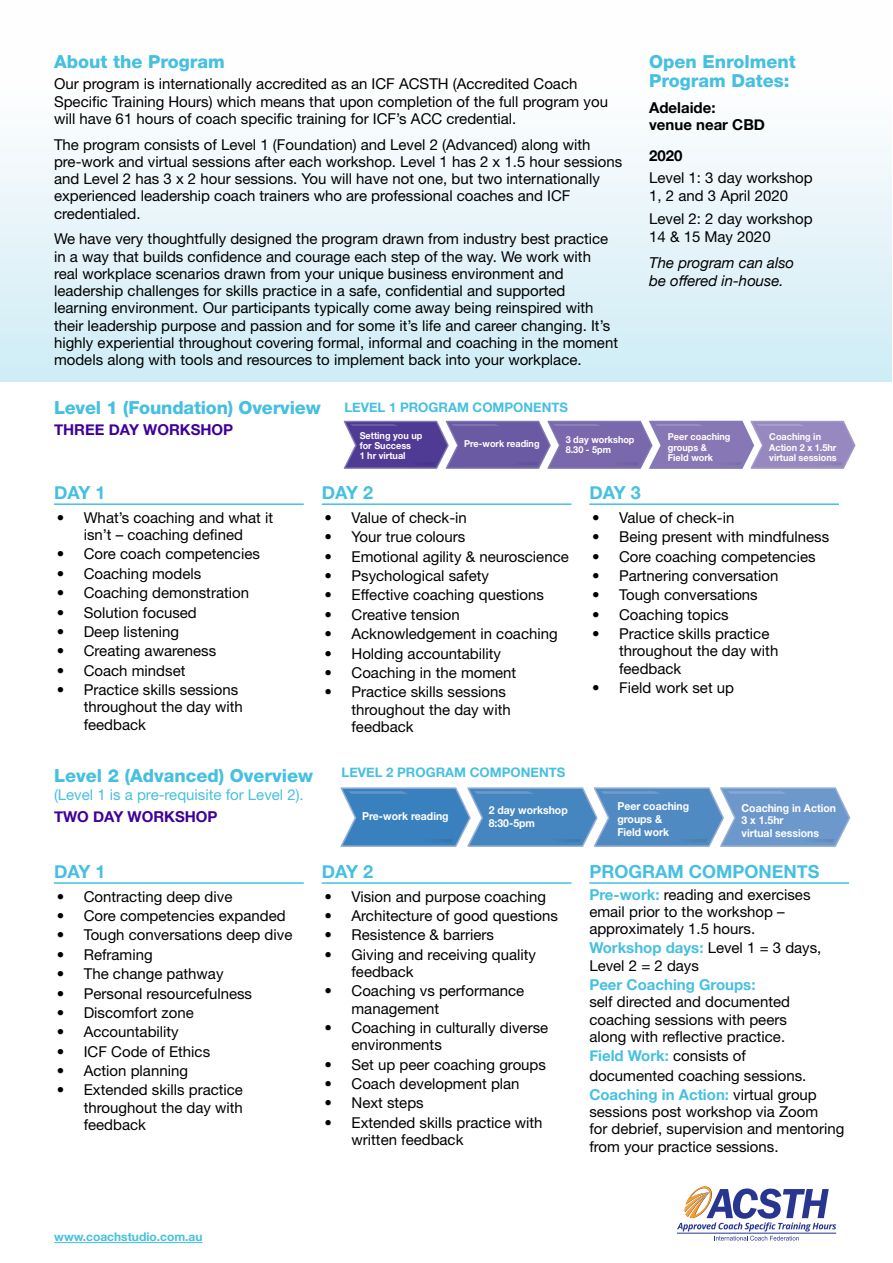
<style>
.page{position:relative;width:893px;height:1263px;background:#fff}
.page>*{position:absolute;margin:0;border:0;box-sizing:border-box;transform-origin:0 0}
.t1{font:800 18px/19.5px "Helvetica Neue";color:#46c0e0}
.t2{font:700 18px "Helvetica Neue";color:#46c0e0}
.t3{font:15px/17.2px "Helvetica Neue";color:#000}
.t4{font:italic 15px/18px "Helvetica Neue";color:#000}
.t5{font:15px "Helvetica Neue";color:#46c0e0}
.t6{font:700 15px "Helvetica Neue";color:#3f0099}
.t7{font:700 15px/17.2px "Helvetica Neue";color:#000}
.t8{font:700 15px "Helvetica Neue";color:#46c0e0}
.t9{font:700 13.2px "Helvetica Neue";color:#46c0e0}
.t10{font:700 12px "Helvetica Neue";color:#46c0e0}
.t11{font:700 10.95px/12.9px "Helvetica Neue";color:#fff;scale:.95 1}
.t12{font:700 9.6px/10.4px "Helvetica Neue";color:#fff;scale:.95 1}
.s1{font-weight:700;color:#46c0e0}
</style>
<div class="page">
<div style="left:0;top:0;width:892px;height:381px;background:linear-gradient(to bottom,#fff,#d1ecf5)"></div>
<svg style="left:344px;top:421px;width:511px;height:48px;background:#8475b3"></svg>
<hr style="left:54px;top:503px;width:250px;height:2px;background:#46c0e0">
<hr style="left:322px;top:503px;width:249px;height:2px;background:#46c0e0">
<hr style="left:589px;top:503px;width:250px;height:2px;background:#46c0e0">
<hr style="left:589px;top:882px;width:260px;height:2px;background:#46c0e0">
<hr style="left:54px;top:882px;width:250px;height:2px;background:#46c0e0">
<hr style="left:322px;top:882px;width:249px;height:2px;background:#46c0e0">
<hr style="left:54px;top:1242px;width:149px;height:1px;background:#46c0e0">
<svg style="left:340px;top:787px;width:510px;height:60px;background:#6498ca"></svg>
<svg style="left:677px;top:1186px;width:159px;height:54px"></svg>
<p class="t1" style="left:54px;top:52px;width:172px">About the Program</p>
<p class="t3" style="left:54px;top:75px;width:556px">Our program is internationally accredited as an ICF ACSTH (Accredited Coach<br>Specific Training Hours) which means that upon completion of the full program you will have 61 hours of coach specific training for ICF’s ACC credential.</p>
<p class="t3" style="left:54px;top:135px;width:570px">The program consists of Level 1 (Foundation) and Level 2 (Advanced) along with pre-work and virtual sessions after each workshop. Level 1 has 2 x 1.5 hour sessions and Level 2 has 3 x 2 hour sessions. You will have not one, but two internationally experienced leadership coach trainers who are professional coaches and ICF credentialed.</p>
<p class="t3" style="left:54px;top:230px;width:566px">We have very thoughtfully designed the program drawn from industry best practice in a way that builds confidence and courage each step of the way. We work with real workplace scenarios drawn from your unique business environment and leadership challenges for skills practice in a safe, confidential and supported learning environment. Our participants typically come away being reinspired with their leadership purpose and passion and for some it’s life and career changing. It’s highly experiential throughout covering formal, informal and coaching in the moment models along with tools and resources to implement back into your workplace.</p>
<p class="t1" style="left:649px;top:52px;width:148px">Open Enrolment<br>Program Dates:</p>
<p class="t7" style="left:649px;top:99px;width:117px">Adelaide:<br>venue near CBD</p>
<p class="t7" style="left:649px;top:147px;width:35px">2020</p>
<p class="t3" style="left:649px;top:169px;width:165px;line-height:18px">Level 1: 3 day workshop<br>1, 2 and 3 April 2020</p>
<p class="t3" style="left:649px;top:209px;width:165px;line-height:18px">Level 2: 2 day workshop<br>14 &amp; 15 May 2020</p>
<p class="t4" style="left:649px;top:255px;width:147px">The program can also be offered in-house.</p>
<p class="t1" style="left:54px;top:397px;width:268px">Level 1 (Foundation) Overview</p>
<p class="t6" style="left:54px;top:418px;width:181px">THREE DAY WORKSHOP</p>
<p class="t9" style="left:344px;top:396px;width:225px">LEVEL 1 PROGRAM COMPONENTS</p>
<p class="t12" style="left:360px;top:430px;width:67px">Setting you up for Success<br>1 hr virtual</p>
<p class="t12" style="left:464px;top:439px;width:81px">Pre-work reading</p>
<p class="t12" style="left:566px;top:435px;width:74px">3 day workshop<br>8.30 - 5pm</p>
<p class="t12" style="left:668px;top:432px;width:67px">Peer coaching groups &amp;<br>Field work</p>
<p class="t12" style="left:769px;top:432px;width:73px">Coaching in<br>Action 2 x 1.5hr virtual sessions</p>
<p class="t2" style="left:54px;top:479px;width:53px">DAY 1</p>
<p class="t3" style="left:57px;top:509px;width:218px;text-align:center">• What’s coaching and what it isn’t – coaching defined</p>
<p class="t3" style="left:57px;top:545px;width:205px">• Core coach competencies</p>
<p class="t3" style="left:57px;top:565px;width:146px">• Coaching models</p>
<p class="t3" style="left:57px;top:584px;width:194px">• Coaching demonstration</p>
<p class="t3" style="left:57px;top:603px;width:142px">• Solution focused</p>
<p class="t3" style="left:57px;top:623px;width:124px">• Deep listening</p>
<p class="t3" style="left:57px;top:642px;width:161px">• Creating awareness</p>
<p class="t3" style="left:57px;top:662px;width:130px">• Coach mindset</p>
<p class="t3" style="left:84px;top:681px;width:161px;text-indent:-27px">• Practice skills sessions throughout the day with feedback</p>
<p class="t2" style="left:322px;top:479px;width:53px">DAY 2</p>
<p class="t3" style="left:324px;top:509px;width:144px">• Value of check-in</p>
<p class="t3" style="left:324px;top:528px;width:142px">• Your true colours</p>
<p class="t3" style="left:324px;top:547px;width:246px">• Emotional agility &amp; neuroscience</p>
<p class="t3" style="left:324px;top:567px;width:166px">• Psychological safety</p>
<p class="t3" style="left:324px;top:586px;width:221px">• Effective coaching questions</p>
<p class="t3" style="left:324px;top:606px;width:137px">• Creative tension</p>
<p class="t3" style="left:324px;top:625px;width:235px">• Acknowledgement in coaching</p>
<p class="t3" style="left:324px;top:644px;width:178px">• Holding accountability</p>
<p class="t3" style="left:324px;top:664px;width:193px">• Coaching in the moment</p>
<p class="t3" style="left:351px;top:683px;width:161px;text-indent:-27px">• Practice skills sessions throughout the day with feedback</p>
<p class="t2" style="left:589px;top:479px;width:53px">DAY 3</p>
<p class="t3" style="left:592px;top:509px;width:144px">• Value of check-in</p>
<p class="t3" style="left:592px;top:528px;width:239px">• Being present with mindfulness</p>
<p class="t3" style="left:592px;top:547px;width:225px">• Core coaching competencies</p>
<p class="t3" style="left:592px;top:567px;width:188px">• Partnering conversation</p>
<p class="t3" style="left:592px;top:586px;width:167px">• Tough conversations</p>
<p class="t3" style="left:592px;top:606px;width:138px">• Coaching topics</p>
<p class="t3" style="left:619px;top:625px;width:161px;text-indent:-27px">• Practice skills practice throughout the day with feedback</p>
<p class="t3" style="left:592px;top:679px;width:144px">• Field work set up</p>
<p class="t1" style="left:54px;top:765px;width:261px">Level 2 (Advanced) Overview</p>
<p class="t5" style="left:54px;top:786px;width:251px">(Level 1 is a pre-requisite for Level 2).</p>
<p class="t6" style="left:54px;top:804px;width:165px">TWO DAY WORKSHOP</p>
<p class="t9" style="left:342px;top:762px;width:225px">LEVEL 2 PROGRAM COMPONENTS</p>
<p class="t11" style="left:362px;top:810px;width:93px">Pre-work reading</p>
<p class="t11" style="left:489px;top:804px;width:85px">2 day workshop<br>8:30-5pm</p>
<p class="t11" style="left:742px;top:801px;width:101px">Coaching in Action<br>3 x 1.5hr<br>virtual sessions</p>
<p class="t11" style="left:617px;top:800px;width:77px">Peer coaching groups &amp;<br>Field work</p>
<p class="t2" style="left:54px;top:857px;width:53px">DAY 1</p>
<p class="t3" style="left:57px;top:887px;width:177px">• Contracting deep dive</p>
<p class="t3" style="left:57px;top:907px;width:230px">• Core competencies expanded</p>
<p class="t3" style="left:57px;top:926px;width:237px">• Tough conversations deep dive</p>
<p class="t3" style="left:57px;top:946px;width:97px">• Reframing</p>
<p class="t3" style="left:57px;top:965px;width:168px">• The change pathway</p>
<p class="t3" style="left:57px;top:984px;width:197px">• Personal resourcefulness</p>
<p class="t3" style="left:57px;top:1004px;width:138px">• Discomfort zone</p>
<p class="t3" style="left:57px;top:1023px;width:124px">• Accountability</p>
<p class="t3" style="left:57px;top:1042px;width:155px">• ICF Code of Ethics</p>
<p class="t3" style="left:57px;top:1062px;width:133px">• Action planning</p>
<p class="t3" style="left:84px;top:1081px;width:161px;text-align:justify;text-indent:-27px">• Extended skills practice throughout the day with feedback</p>
<p class="t2" style="left:322px;top:857px;width:53px">DAY 2</p>
<p class="t3" style="left:324px;top:887px;width:223px">• Vision and purpose coaching</p>
<p class="t3" style="left:324px;top:907px;width:235px">• Architecture of good questions</p>
<p class="t3" style="left:324px;top:926px;width:171px">• Resistence &amp; barriers</p>
<p class="t3" style="left:351px;top:946px;width:186px;text-indent:-27px">• Giving and receiving quality feedback</p>
<p class="t3" style="left:351px;top:982px;width:174px;text-indent:-27px">• Coaching vs performance management</p>
<p class="t3" style="left:351px;top:1019px;width:198px;text-indent:-27px">• Coaching in culturally diverse environments</p>
<p class="t3" style="left:324px;top:1055px;width:223px">• Set up peer coaching groups</p>
<p class="t3" style="left:324px;top:1075px;width:197px">• Coach development plan</p>
<p class="t3" style="left:324px;top:1094px;width:101px">• Next steps</p>
<p class="t3" style="left:351px;top:1114px;width:193px;text-indent:-27px">• Extended skills practice with written feedback</p>
<p class="t2" style="left:589px;top:857px;width:232px">PROGRAM COMPONENTS</p>
<p class="t3" style="left:589px;top:885px;width:223px"><span class="s1">Pre-work:</span> reading and exercises email prior to the workshop – approximately 1.5 hours.</p>
<p class="t3" style="left:589px;top:939px;width:234px"><span class="s1">Workshop days:</span> Level 1 = 3 days,<br>Level 2 = 2 days</p>
<p class="t8" style="left:589px;top:973px;width:168px">Peer Coaching Groups:</p>
<p class="t3" style="left:589px;top:993px;width:202px">self directed and documented coaching sessions with peers along with reflective practice.</p>
<p class="t3" style="left:589px;top:1046px;width:229px;line-height:19.4px"><span class="s1">Field Work:</span> consists of documented coaching sessions.<br><span class="s1">Coaching in Action:</span> virtual group</p>
<p class="t3" style="left:589px;top:1103px;width:257px">sessions post workshop via Zoom<br>for debrief, supervision and mentoring from your practice sessions.</p>
<p class="t10" style="left:54px;top:1228px;width:150px">www.coachstudio.com.au</p>
</div>
